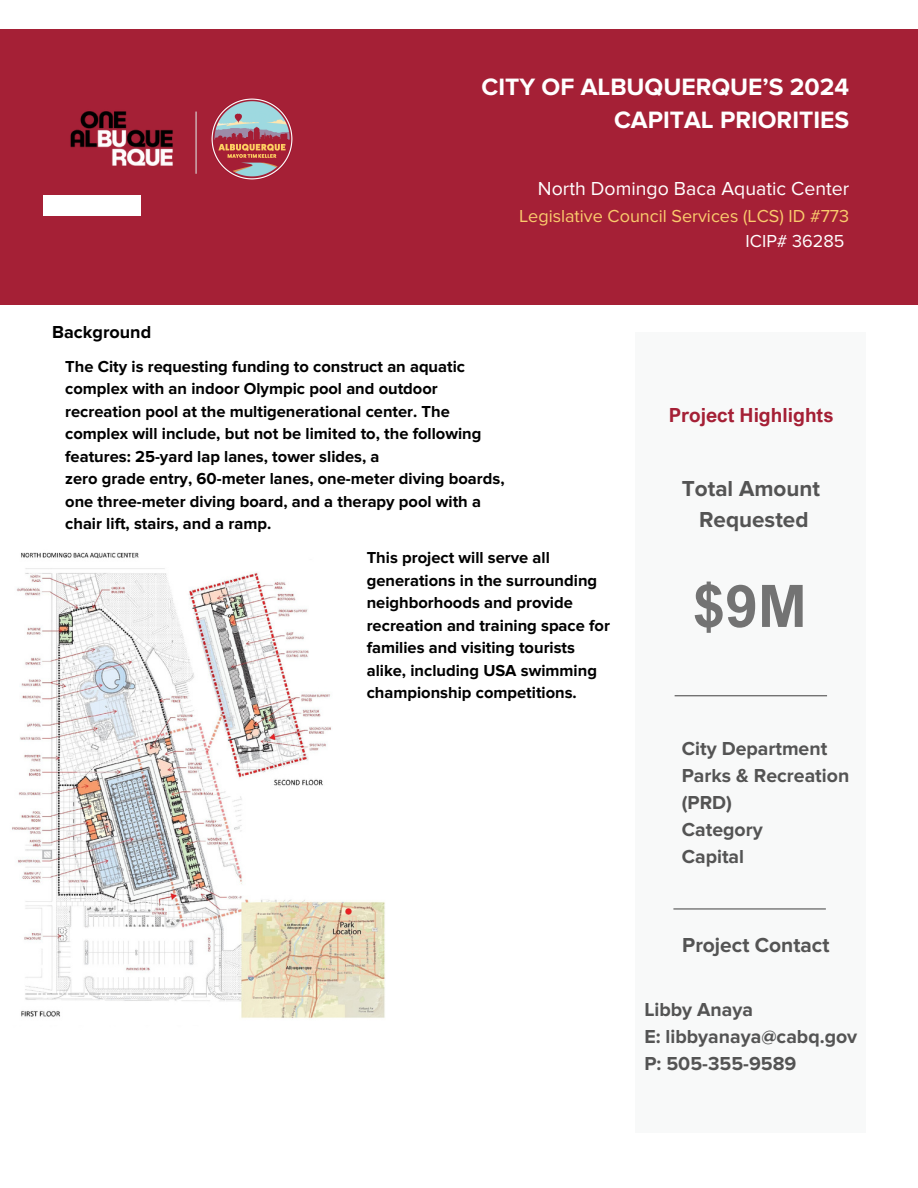
<style>
.page{position:relative;width:918px;height:1188px;background:#fff}
.page>*{position:absolute;margin:0;border:0;box-sizing:border-box;transform-origin:0 0}
.t1{font:700 58.65px "Arial";color:#737373}
.t2{font:700 24.6px "Proxima Nova";color:#fff}
.t3{font:700 22.5px "Proxima Nova";color:#545454}
.t4{font:700 21px "Proxima Nova";color:#545454}
.t5{font:700 19.5px "Proxima Nova";color:#545454}
.t6{font:19.5px "Proxima Nova";color:#fff}
.t7{font:700 19.5px "Arial Nova";color:#a52036}
.t8{font:18px "Proxima Nova";color:#facb6d}
.t9{font:700 18px "Proxima Nova";color:#000}
.t10{font:18px "Proxima Nova";color:#fff}
.t11{font:700 16.5px/22.5px "Proxima Nova";color:#000}
</style>
<div class="page">
<div style="left:0;top:30px;width:918px;height:275px;background:#a52036"></div>
<img style="left:235px;top:98px;width:58px;height:81px">
<img style="left:43px;top:102px;width:192px;height:114px">
<hr style="left:196px;top:112px;width:1px;height:62px;background:#d9d9d9">
<div style="left:43px;top:195px;width:98px;height:20px;background:#fff"></div>
<div style="left:635px;top:333px;width:231px;height:800px;background:#f8f9f9"></div>
<hr style="left:675px;top:695px;width:152px;height:1px;background:#545454">
<hr style="left:673px;top:908px;width:153px;height:2px;background:#545454">
<img style="left:12px;top:552px;width:373px;height:466px">
<p class="t2" style="left:482px;top:72px;width:369px">CITY OF ALBUQUERQUE’S 2024</p>
<p class="t2" style="left:614px;top:106px;width:237px">CAPITAL PRIORITIES</p>
<p class="t6" style="left:538px;top:177px;width:313px">North Domingo Baca Aquatic Center</p>
<p class="t8" style="left:519px;top:205px;width:332px">Legislative Council Services (LCS) ID #773</p>
<p class="t10" style="left:746px;top:230px;width:100px">ICIP# 36285</p>
<p class="t9" style="left:52px;top:322px;width:101px">Background</p>
<p class="t11" style="left:65px;top:355px;width:418px">The City is requesting funding to construct an aquatic complex with an indoor Olympic pool and outdoor recreation pool at the multigenerational center. The complex will include, but not be limited to, the following features: 25-yard lap lanes, tower slides, a</p>
<p class="t11" style="left:65px;top:468px;width:441px">zero grade entry, 60-meter lanes, one-meter diving boards, one three-meter diving board, and a therapy pool with a chair lift, stairs, and a ramp.</p>
<p class="t7" style="left:669px;top:403px;width:166px">Project Highlights</p>
<p class="t3" style="left:682px;top:476px;width:140px">Total Amount</p>
<p class="t3" style="left:699px;top:506px;width:111px">Requested</p>
<p class="t11" style="left:367px;top:547px;width:245px">This project will serve all generations in the surrounding neighborhoods and provide recreation and training space for families and visiting tourists alike, including USA swimming championship competitions.</p>
<p class="t1" style="left:693px;top:565px;width:116px">$9M</p>
<p class="t5" style="left:682px;top:737px;width:147px">City Department</p>
<p class="t5" style="left:682px;top:764px;width:169px">Parks &amp; Recreation</p>
<p class="t5" style="left:682px;top:791px;width:52px">(PRD)</p>
<p class="t5" style="left:682px;top:818px;width:82px">Category</p>
<p class="t5" style="left:682px;top:845px;width:64px">Capital</p>
<p class="t4" style="left:682px;top:933px;width:149px">Project Contact</p>
<p class="t5" style="left:644px;top:998px;width:110px">Libby Anaya</p>
<p class="t5" style="left:644px;top:1025px;width:214px">E: libbyanaya@cabq.gov</p>
<p class="t5" style="left:644px;top:1052px;width:154px">P: 505-355-9589</p>
</div>
